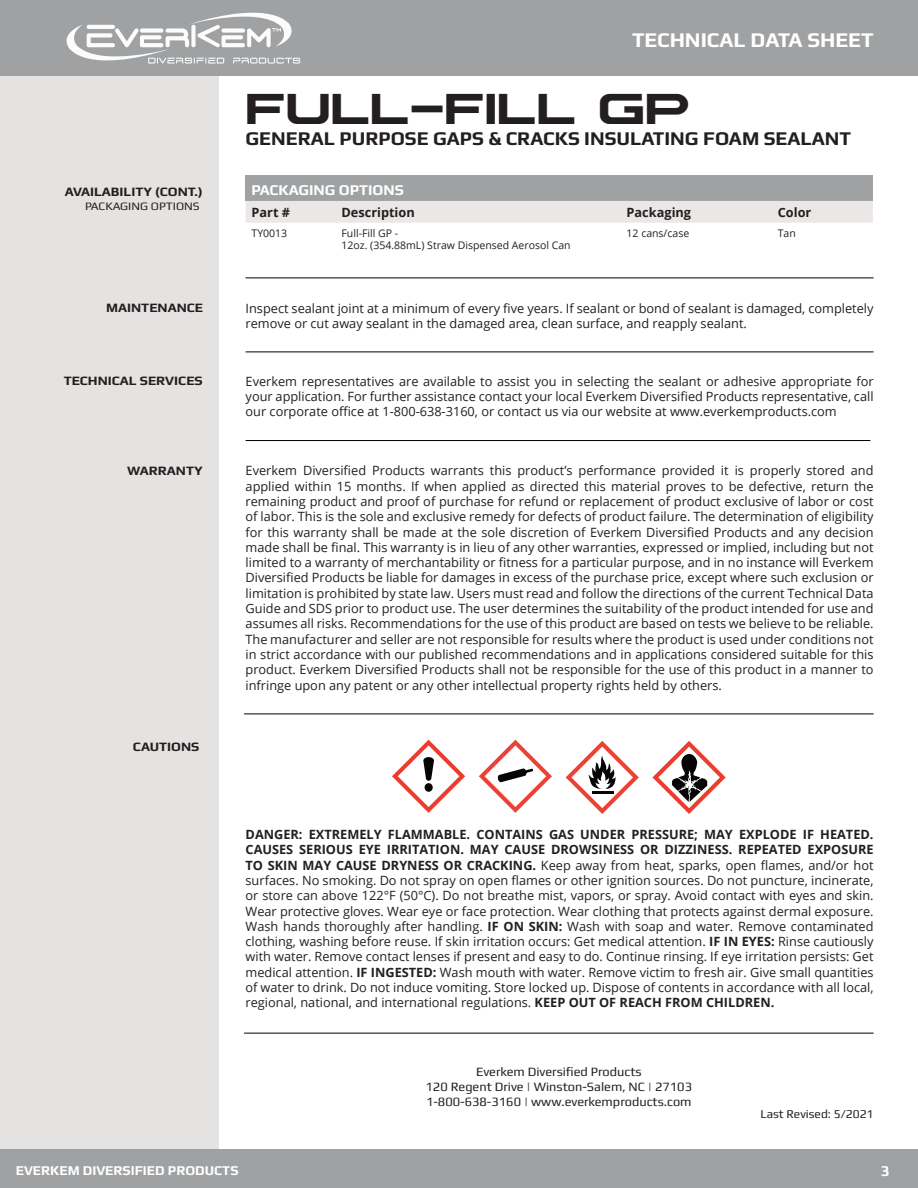
<style>
.page{position:relative;width:918px;height:1188px;background:#fff}
.page>*{position:absolute;margin:0;border:0;box-sizing:border-box;transform-origin:0 0}
.t1{font:700 45px "Plateia";color:#231f20}
.t2{font:700 21px "Play";color:#fff}
.t3{font:700 19.5px "Play";color:#231f20}
.t4{font:700 15px "Play";color:#fff}
.t5{font:700 13.5px "Play";color:#fff}
.t6{font:700 12.9px "Play";color:#231f20;scale:1.05 1}
.t7{font:12.75px/15.3px "Open Sans";color:#231f20;text-align:justify}
.t8{font:12.75px "Play";color:#231f20}
.t9{font:700 12.75px "Open Sans";color:#231f20}
.t10{font:12px "Play";color:#231f20}
.t11{font:11.4px "Play";color:#231f20;scale:1.05 1}
.t12{font:10.5px "Open Sans";color:#231f20}
.s1{font-weight:700}
</style>
<div class="page">
<div style="left:0;top:50px;width:218px;height:1099px;background:#e5e3e2"></div>
<div style="left:0;top:0;width:918px;height:76px;background:#9fa1a3"></div>
<svg style="left:66px;top:12px;width:234px;height:52px"></svg>
<div style="left:0;top:1149px;width:918px;height:39px;background:#9fa1a3"></div>
<hr style="left:244px;top:714px;width:630px;height:1px;background:#000">
<hr style="left:244px;top:1033px;width:630px;height:1px;background:#000">
<svg style="left:392px;top:740px;width:73px;height:73px"></svg>
<svg style="left:479px;top:740px;width:73px;height:73px"></svg>
<svg style="left:566px;top:741px;width:73px;height:73px"></svg>
<hr style="left:592px;top:791px;width:22px;height:2px;background:#050504">
<svg style="left:652px;top:741px;width:74px;height:73px"></svg>
<hr style="left:246px;top:352px;width:628px;height:1px;background:#000">
<hr style="left:246px;top:278px;width:628px;height:1px;background:#000">
<hr style="left:246px;top:440px;width:624px;height:1px;background:#000">
<div style="left:246px;top:175px;width:627px;height:26px;background:#9fa1a3"></div>
<div style="left:246px;top:201px;width:627px;height:22px;background:#ebe7e6"></div>
<p class="t2" style="left:632px;top:28px;width:243px">TECHNICAL DATA SHEET</p>
<p class="t6" style="left:65px;top:183px;width:133px">AVAILABILITY (CONT.)</p>
<p class="t11" style="left:85px;top:199px;width:111px">PACKAGING OPTIONS</p>
<p class="t6" style="left:106px;top:300px;width:94px">MAINTENANCE</p>
<p class="t1" style="left:246px;top:82px;width:446px">FULL-FILL GP</p>
<p class="t3" style="left:246px;top:127px;width:607px">GENERAL PURPOSE GAPS &amp; CRACKS INSULATING FOAM SEALANT</p>
<p class="t4" style="left:252px;top:181px;width:154px">PACKAGING OPTIONS</p>
<p class="t9" style="left:252px;top:203px;width:40px">Part #</p>
<p class="t9" style="left:342px;top:203px;width:75px">Description</p>
<p class="t9" style="left:627px;top:203px;width:66px">Packaging</p>
<p class="t9" style="left:778px;top:203px;width:35px">Color</p>
<p class="t12" style="left:252px;top:226px;width:37px">TY0013</p>
<p class="t12" style="left:342px;top:226px;width:58px">Full-Fill GP -</p>
<p class="t12" style="left:342px;top:238px;width:231px">12oz. (354.88mL) Straw Dispensed Aerosol Can</p>
<p class="t12" style="left:627px;top:226px;width:64px">12 cans/case</p>
<p class="t12" style="left:778px;top:226px;width:20px">Tan</p>
<p class="t7" style="left:246px;top:300px;width:630px">Inspect sealant joint at a minimum of every five years. If sealant or bond of sealant is damaged, completely remove or cut away sealant in the damaged area, clean surface, and reapply sealant.</p>
<p class="t6" style="left:64px;top:373px;width:134px">TECHNICAL SERVICES</p>
<p class="t7" style="left:246px;top:373px;width:630px">Everkem representatives are available to assist you in selecting the sealant or adhesive appropriate for your application. For further assistance contact your local Everkem Diversified Products representative, call our corporate office at 1-800-638-3160, or contact us via our website at www.everkemproducts.com</p>
<p class="t6" style="left:127px;top:463px;width:74px">WARRANTY</p>
<p class="t7" style="left:246px;top:463px;width:630px">Everkem Diversified Products warrants this product’s performance provided it is properly stored and applied within 15 months. If when applied as directed this material proves to be defective, return the remaining product and proof of purchase for refund or replacement of product exclusive of labor or cost of labor. This is the sole and exclusive remedy for defects of product failure. The determination of eligibility for this warranty shall be made at the sole discretion of Everkem Diversified Products and any decision made shall be final. This warranty is in lieu of any other warranties, expressed or implied, including but not limited to a warranty of merchantability or fitness for a particular purpose, and in no instance will Everkem Diversified Products be liable for damages in excess of the purchase price, except where such exclusion or limitation is prohibited by state law. Users must read and follow the directions of the current Technical Data Guide and SDS prior to product use. The user determines the suitability of the product intended for use and assumes all risks. Recommendations for the use of this product are based on tests we believe to be reliable.<br>The manufacturer and seller are not responsible for results where the product is used under conditions not in strict accordance with our published recommendations and in applications considered suitable for this product. Everkem Diversified Products shall not be responsible for the use of this product in a manner to infringe upon any patent or any other intellectual property rights held by others.</p>
<p class="t6" style="left:133px;top:739px;width:65px">CAUTIONS</p>
<p class="t7" style="left:246px;top:826px;width:630px"><span class="s1">DANGER: EXTREMELY FLAMMABLE. CONTAINS GAS UNDER PRESSURE; MAY EXPLODE IF HEATED.<br>CAUSES SERIOUS EYE IRRITATION. MAY CAUSE DROWSINESS OR DIZZINESS. REPEATED EXPOSURE TO SKIN MAY CAUSE DRYNESS OR CRACKING.</span> Keep away from heat, sparks, open flames, and/or hot surfaces. No smoking. Do not spray on open flames or other ignition sources. Do not puncture, incinerate, or store can above 122°F (50°C). Do not breathe mist, vapors, or spray. Avoid contact with eyes and skin.<br>Wear protective gloves. Wear eye or face protection. Wear clothing that protects against dermal exposure.<br>Wash hands thoroughly after handling. <span class="s1">IF ON SKIN:</span> Wash with soap and water. Remove contaminated clothing, washing before reuse. If skin irritation occurs: Get medical attention. <span class="s1">IF IN EYES:</span> Rinse cautiously with water. Remove contact lenses if present and easy to do. Continue rinsing. If eye irritation persists: Get medical attention. <span class="s1">IF INGESTED:</span> Wash mouth with water. Remove victim to fresh air. Give small quantities of water to drink. Do not induce vomiting. Store locked up. Dispose of contents in accordance with all local, regional, national, and international regulations. <span class="s1">KEEP OUT OF REACH FROM CHILDREN.</span></p>
<p class="t8" style="left:476px;top:1064px;width:167px">Everkem Diversified Products</p>
<p class="t8" style="left:426px;top:1079px;width:268px">120 Regent Drive | Winston-Salem, NC | 27103</p>
<p class="t8" style="left:426px;top:1094px;width:267px">1-800-638-3160 | www.everkemproducts.com</p>
<p class="t10" style="left:761px;top:1107px;width:115px">Last Revised: 5/2021</p>
<p class="t5" style="left:16px;top:1162px;width:224px">EVERKEM DIVERSIFIED PRODUCTS</p>
<p class="t4" style="left:881px;top:1162px;width:10px">3</p>
</div>
